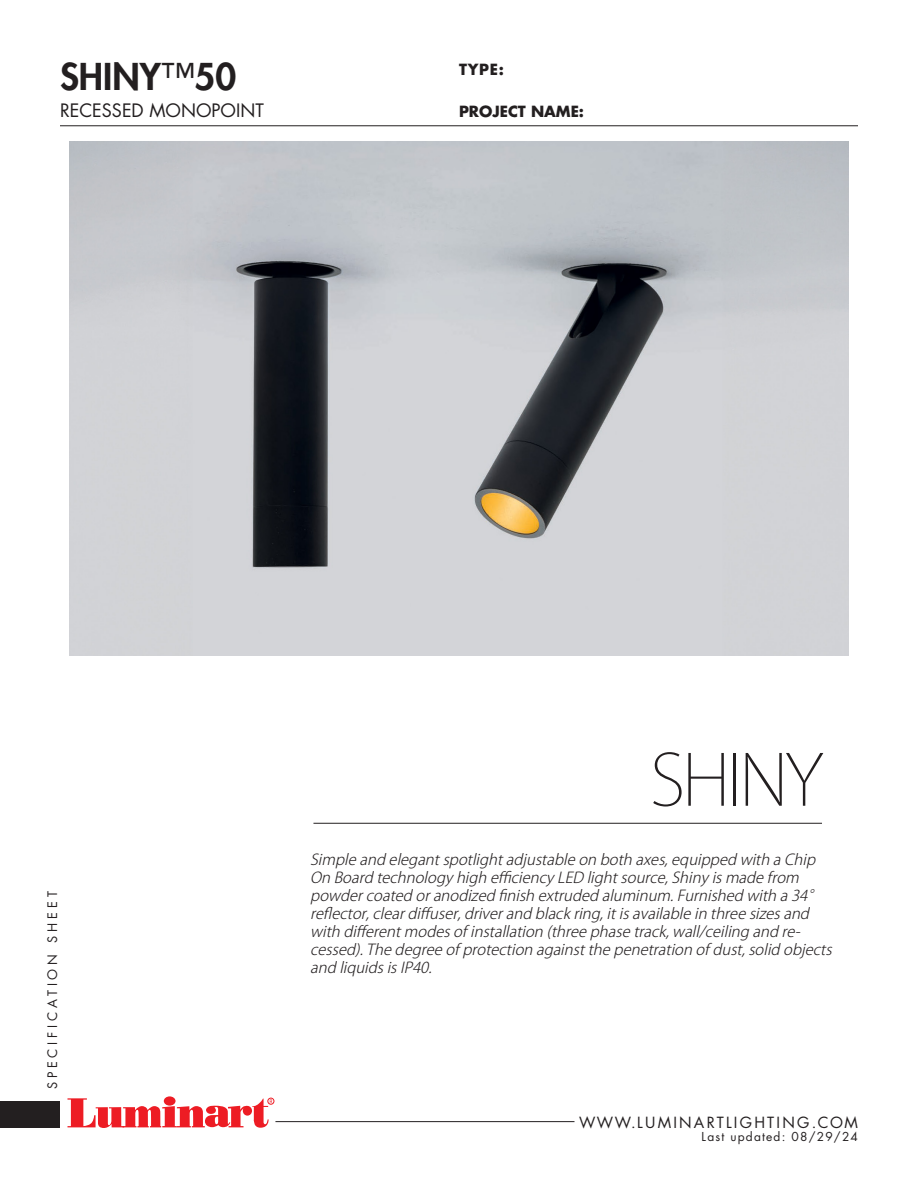
<style>
.page{position:relative;width:918px;height:1188px;background:#fff}
.page>*{position:absolute;margin:0;border:0;box-sizing:border-box;transform-origin:0 0}
.t1{font:200 69.9px "Koz Go Pro";letter-spacing:-.05em;color:#231f20}
.t2{font:800 36px "Futura Std";color:#231f20}
.t3{font:18px "Futura Std";color:#231f20}
.t4{font:italic 300 15px/18px "Koz Go Pro";color:#231f20}
.t5{font:300 15px "Koz Go Pro";color:#231f20}
.t6{font:15px "Futura Std";letter-spacing:.15em;color:#231f20}
.t7{font:700 15px "Futura Std";color:#231f20}
.t8{font:12.75px "Futura Std";letter-spacing:.3em;color:#231f20}
.t9{font:12px "Futura Std";letter-spacing:.1em;color:#231f20}
.s1{font-weight:500}
</style>
<div class="page">
<div style="left:0;top:1101px;width:60px;height:27px;background:#231f20"></div>
<svg style="left:164px;top:1096px;width:12px;height:10px"></svg>
<svg style="left:67px;top:1098px;width:207px;height:30px"></svg>
<hr style="left:60px;top:125px;width:798px;height:1px;background:#231f20">
<hr style="left:275px;top:1121px;width:299px;height:1px;background:#231f20">
<hr style="left:313px;top:823px;width:509px;height:1px;background:#231f20">
<img style="left:69px;top:142px;width:780px;height:514px">
<p class="t2" style="left:60px;top:54px;width:178px">SHINY<span class="s1">™</span>50</p>
<p class="t3" style="left:60px;top:99px;width:205px">RECESSED MONOPOINT</p>
<p class="t7" style="left:459px;top:59px;width:47px">TYPE:</p>
<p class="t7" style="left:459px;top:101px;width:127px">PROJECT NAME:</p>
<p class="t8" style="left:44px;top:1089px;width:199px;rotate:-90deg">SPECIFICATION SHEET</p>
<p class="t1" style="left:650px;top:734px;width:175px">SHINY</p>
<p class="t4" style="left:310px;top:851px;width:527px">Simple and elegantspotlightadjustable on both axes,equipped with aChip On Board technologyhigh efficiencyLED lightsource,Shinyismade from powdercoated oranodized finish extruded aluminum.Furnished with a34° reflector,cleardiffuser,driverand blackring,itisavailable in three sizesand with differentmodesof installation (three phase track,wall/ceiling and re&shy;cessed).The degree of protection againstthe penetration of dust,solid objects and liquidsisIP40.</p>
<p class="t5" style="left:313px;top:941px;width:122px">Elegante proiettor</p>
<p class="t5" style="left:455px;top:941px;width:370px">rientabile sui due assi, completo di s rgente luminosa a</p>
<p class="t6" style="left:579px;top:1113px;width:280px">WWW.LUMINARTLIGHTING.COM</p>
<p class="t9" style="left:702px;top:1129px;width:158px">Last updated: 08/29/24</p>
</div>
